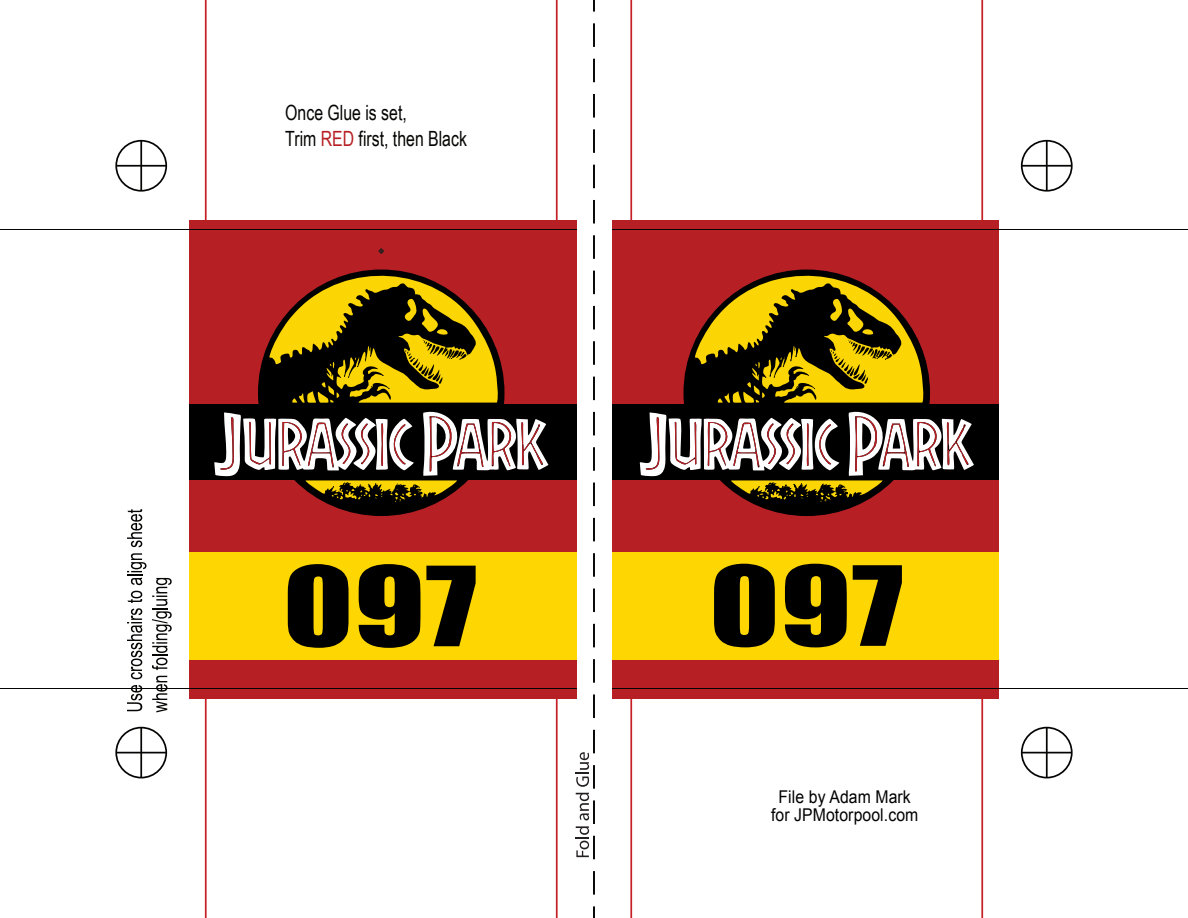
<style>
.page{position:relative;width:1188px;height:918px;background:#fff}
.page>*{position:absolute;margin:0;border:0;box-sizing:border-box;transform-origin:0 0}
.t1{font:102px "Impact";letter-spacing:.005em;color:#000;scale:1.28 1}
.t2{font:21px/25.2px "Arial Narrow";color:#050504;scale:.92 1}
.t3{font:17.55px/17.5px "Arial";letter-spacing:.005em;color:#000;text-align:center;scale:.89 1}
.s1{color:#b62024}
</style>
<div class="page">
<hr style="left:556px;top:0;width:2px;height:918px;background:#c62027">
<hr style="left:205px;top:0;width:2px;height:918px;background:#c62027">
<hr style="left:981px;top:0;width:2px;height:918px;background:#c62027">
<hr style="left:630px;top:0;width:2px;height:918px;background:#c62027">
<div style="left:189px;top:220px;width:810px;height:478px;background:#b62024"></div>
<div style="left:189px;top:552px;width:810px;height:108px;background:#fed702"></div>
<div style="left:258px;top:270px;width:246px;height:246px;background:#000;border-radius:50%"></div>
<svg style="left:269px;top:269px;width:230px;height:233px"></svg>
<div style="left:189px;top:404px;width:445px;height:76px;background:#000"></div>
<svg style="left:214px;top:411px;width:334px;height:65px"></svg>
<svg style="left:378px;top:248px;width:6px;height:6px"></svg>
<div style="left:684px;top:270px;width:246px;height:246px;background:#000;border-radius:50%"></div>
<svg style="left:695px;top:269px;width:230px;height:233px"></svg>
<div style="left:631px;top:404px;width:368px;height:76px;background:#000"></div>
<svg style="left:640px;top:411px;width:334px;height:65px"></svg>
<hr style="left:0;top:688px;width:1188px;height:1px;background:#040503">
<hr style="left:0;top:229px;width:1188px;height:1px;background:#040503">
<div style="left:577px;top:208px;width:34px;height:504px;background:#fff"></div>
<svg style="left:593px;top:906px;width:2px;height:12px"></svg>
<svg style="left:576px;top:0;width:19px;height:895px"></svg>
<div style="left:115px;top:140px;width:52px;height:52px;border:2px solid #040503;border-radius:50%"></div>
<hr style="left:140px;top:141px;width:2px;height:50px;background:#040503">
<hr style="left:116px;top:165px;width:50px;height:2px;background:#040503">
<div style="left:115px;top:727px;width:52px;height:51px;border:2px solid #040503;border-radius:50%"></div>
<hr style="left:140px;top:728px;width:2px;height:50px;background:#040503">
<hr style="left:116px;top:752px;width:50px;height:1px;background:#040503">
<div style="left:1021px;top:140px;width:52px;height:52px;border:2px solid #040503;border-radius:50%"></div>
<hr style="left:1046px;top:141px;width:2px;height:50px;background:#040503">
<hr style="left:1022px;top:165px;width:50px;height:2px;background:#040503">
<div style="left:1021px;top:727px;width:52px;height:51px;border:2px solid #040503;border-radius:50%"></div>
<hr style="left:1046px;top:728px;width:2px;height:50px;background:#040503">
<hr style="left:1022px;top:752px;width:50px;height:1px;background:#040503">
<svg style="left:127px;top:685px;width:15px;height:26px"></svg>
<svg style="left:127px;top:591px;width:15px;height:88px"></svg>
<svg style="left:127px;top:553px;width:19px;height:32px"></svg>
<svg style="left:127px;top:509px;width:15px;height:38px"></svg>
<svg style="left:152px;top:676px;width:16px;height:36px"></svg>
<svg style="left:152px;top:578px;width:20px;height:92px"></svg>
<p class="t2" style="left:285px;top:100px;width:199px">Once Glue is set,<br>Trim <span class="s1">RED</span> first, then Black</p>
<h1 class="t1" style="left:283px;top:527px;width:153px">097</h1>
<h1 class="t1" style="left:709px;top:527px;width:153px">097</h1>
<p class="t3" style="left:771px;top:788px;width:167px">File by Adam Mark for JPMotorpool.com</p>
</div>
